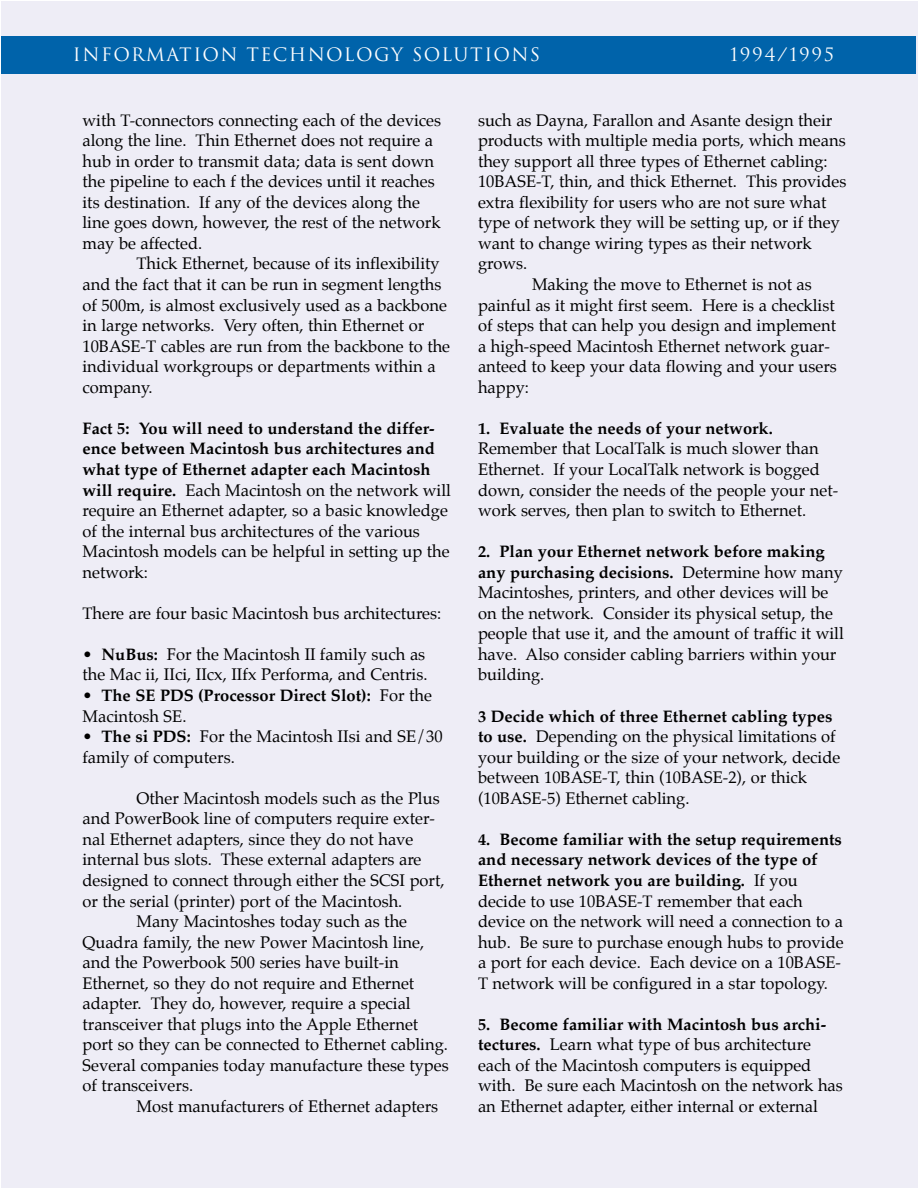
<style>
.page{position:relative;width:918px;height:1188px;background:#fff}
.page>*{position:absolute;margin:0;border:0;box-sizing:border-box;transform-origin:0 0}
.t1{font:18px "Trajan";letter-spacing:.075em;color:#fff}
.t2{font:16.5px/20.5px "Palatino";color:#000}
.t3{font:700 16.5px/20.5px "Palatino";color:#000}
.s1{font-weight:700}
.s2{font-weight:400}
</style>
<div class="page">
<div style="left:2px;top:2px;width:916px;height:1186px;background:#eeedf6"></div>
<div style="left:1px;top:37px;width:915px;height:37px;background:#0063aa"></div>
<p class="t1" style="left:73px;top:44px;width:469px">INFORMATION TECHNOLOGY SOLUTIONS</p>
<p class="t1" style="left:730px;top:44px;width:106px">1994/1995</p>
<p class="t2" style="left:82px;top:111px;width:360px">with T-connectors connecting each of the devices along the line. Thin Ethernet does not require a hub in order to transmit data; data is sent down the pipeline to each f the devices until it reaches its destination. If any of the devices along the line goes down, however, the rest of the network may be affected.</p>
<p class="t2" style="left:82px;top:255px;width:369px;text-indent:54px">Thick Ethernet, because of its inflexibility and the fact that it can be run in segment lengths of 500m, is almost exclusively used as a backbone in large networks. Very often, thin Ethernet or 10BASE-T cables are run from the backbone to the individual workgroups or departments within a company.</p>
<p class="t2" style="left:82px;top:419px;width:370px"><span class="s1">Fact 5: You will need to understand the differ&shy;ence between Macintosh bus architectures and what type of Ethernet adapter each Macintosh will require.</span> Each Macintosh on the network will require an Ethernet adapter, so a basic knowledge of the internal bus architectures of the various Macintosh models can be helpful in setting up the network:</p>
<p class="t2" style="left:82px;top:604px;width:360px">There are four basic Macintosh bus architectures:</p>
<p class="t2" style="left:82px;top:645px;width:346px">• <span class="s1">NuBus:</span> For the Macintosh II family such as the Mac ii, IIci, IIcx, IIfx Performa, and Centris.</p>
<p class="t3" style="left:82px;top:686px;width:351px"><span class="s2">•</span> The SE PDS (Processor Direct Slot): <span class="s2">For the<br>Macintosh SE.</span></p>
<p class="t2" style="left:82px;top:727px;width:362px">• <span class="s1">The si PDS:</span> For the Macintosh IIsi and SE/30 family of computers.</p>
<p class="t2" style="left:137px;top:789px;width:305px">Other Macintosh models such as the Plus</p>
<p class="t2" style="left:83px;top:810px;width:354px">and PowerBook line of computers require exter-</p>
<p class="t2" style="left:83px;top:830px;width:333px">nal Ethernet adapters, since they do not have</p>
<p class="t2" style="left:83px;top:851px;width:340px">internal bus slots. These external adapters are</p>
<p class="t2" style="left:83px;top:871px;width:364px">designed to connect through either the SCSI port,</p>
<p class="t2" style="left:83px;top:892px;width:321px">or the serial (printer) port of the Macintosh.</p>
<p class="t2" style="left:137px;top:912px;width:272px">Many Macintoshes today such as the</p>
<p class="t2" style="left:83px;top:933px;width:343px">Quadra family, the new Power Macintosh line,</p>
<p class="t2" style="left:83px;top:953px;width:318px">and the Powerbook 500 series have built-in</p>
<p class="t2" style="left:83px;top:974px;width:333px">Ethernet, so they do not require and Ethernet</p>
<p class="t2" style="left:83px;top:994px;width:330px">adapter. They do, however, require a special</p>
<p class="t2" style="left:83px;top:1015px;width:337px">transceiver that plugs into the Apple Ethernet</p>
<p class="t2" style="left:83px;top:1036px;width:367px">port so they can be connected to Ethernet cabling.</p>
<p class="t2" style="left:83px;top:1056px;width:368px">Several companies today manufacture these types</p>
<p class="t2" style="left:83px;top:1077px;width:112px">of transceivers.</p>
<p class="t2" style="left:137px;top:1097px;width:303px">Most manufacturers of Ethernet adapters</p>
<p class="t2" style="left:478px;top:111px;width:356px">such as Dayna, Farallon and Asante design their</p>
<p class="t2" style="left:478px;top:131px;width:369px">products with multiple media ports, which means</p>
<p class="t2" style="left:478px;top:152px;width:351px">they support all three types of Ethernet cabling:</p>
<p class="t2" style="left:478px;top:173px;width:370px">10BASE-T, thin, and thick Ethernet. This provides</p>
<p class="t2" style="left:478px;top:193px;width:350px">extra flexibility for users who are not sure what</p>
<p class="t2" style="left:478px;top:214px;width:363px">type of network they will be setting up, or if they</p>
<p class="t2" style="left:478px;top:234px;width:335px">want to change wiring types as their network</p>
<p class="t2" style="left:478px;top:255px;width:51px">grows.</p>
<p class="t2" style="left:532px;top:275px;width:281px">Making the move to Ethernet is not as</p>
<p class="t2" style="left:478px;top:296px;width:358px">painful as it might first seem. Here is a checklist</p>
<p class="t2" style="left:478px;top:316px;width:360px">of steps that can help you design and implement</p>
<p class="t2" style="left:478px;top:337px;width:353px">a high-speed Macintosh Ethernet network guar-</p>
<p class="t2" style="left:478px;top:357px;width:360px">anteed to keep your data flowing and your users</p>
<p class="t2" style="left:478px;top:378px;width:52px">happy:</p>
<p class="t3" style="left:478px;top:419px;width:296px">1. Evaluate the needs of your network.</p>
<p class="t2" style="left:478px;top:440px;width:362px">Remember that LocalTalk is much slower than Ethernet. If your LocalTalk network is bogged down, consider the needs of the people your net&shy;work serves, then plan to switch to Ethernet.</p>
<p class="t2" style="left:478px;top:542px;width:367px"><span class="s1">2. Plan your Ethernet network before making any purchasing decisions.</span> Determine how many Macintoshes, printers, and other devices will be on the network. Consider its physical setup, the people that use it, and the amount of traffic it will have. Also consider cabling barriers within your building.</p>
<p class="t2" style="left:478px;top:707px;width:364px"><span class="s1">3 Decide which of three Ethernet cabling types to use.</span> Depending on the physical limitations of your building or the size of your network, decide between 10BASE-T, thin (10BASE-2), or thick (10BASE-5) Ethernet cabling.</p>
<p class="t2" style="left:478px;top:830px;width:367px"><span class="s1">4. Become familiar with the setup requirements and necessary network devices of the type of Ethernet network you are building.</span> If you decide to use 10BASE-T remember that each device on the network will need a connection to a hub. Be sure to purchase enough hubs to provide a port for each device. Each device on a 10BASE-T network will be configured in a star topology.</p>
<p class="t2" style="left:478px;top:1015px;width:366px"><span class="s1">5. Become familiar with Macintosh bus archi&shy;tectures.</span> Learn what type of bus architecture each of the Macintosh computers is equipped with. Be sure each Macintosh on the network has an Ethernet adapter, either internal or external</p>
</div>
